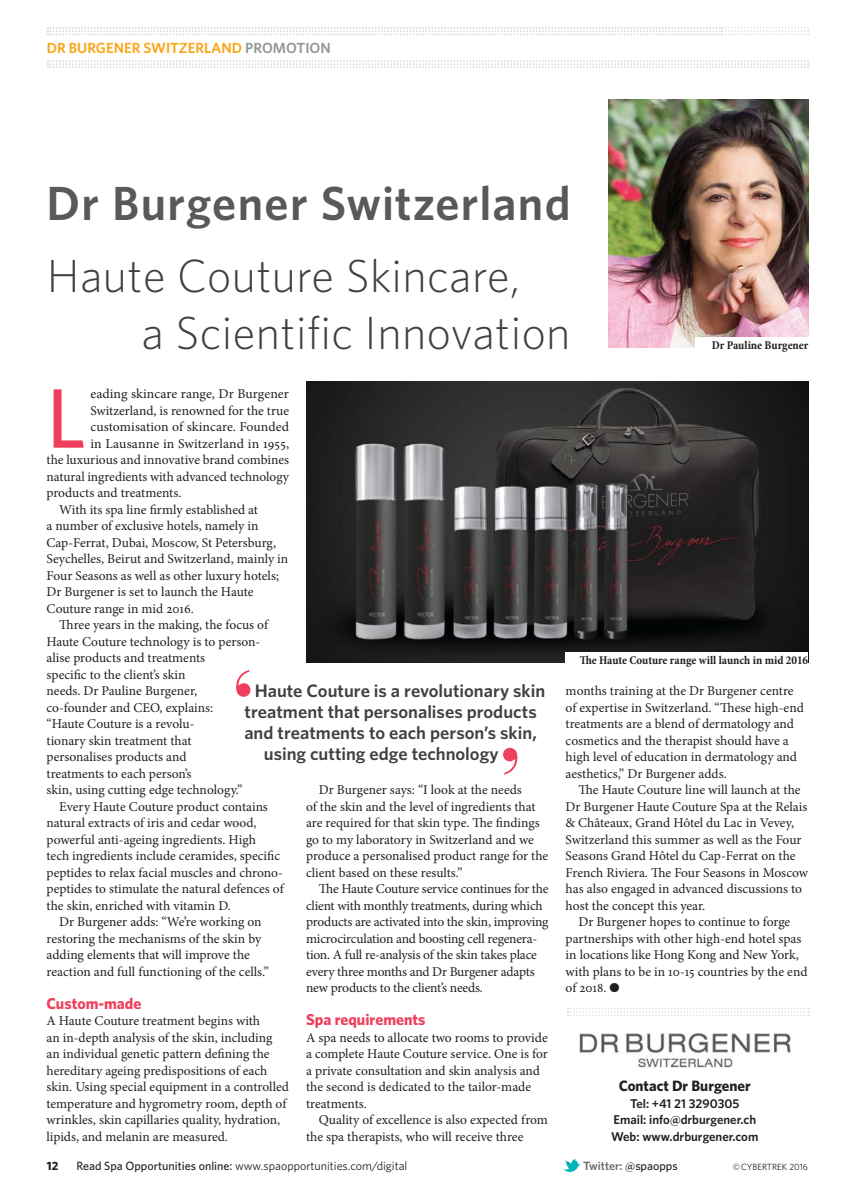
<style>
.page{position:relative;width:851px;height:1191px;background:#fff}
.page>*{position:absolute;margin:0;border:0;box-sizing:border-box;transform-origin:0 0}
.t1{font:500 84.45px "Whitney";color:#ef3f5c}
.t2{font:600 48px "Whitney";letter-spacing:.03em;color:#58595b}
.t3{font:300 46.5px/57px "Whitney";letter-spacing:.01em;color:#404041}
.t4{font:600 18px "Whitney";color:#404041}
.t5{font:700 15.75px "Whitney";color:#ef3f5c}
.t6{font:700 15px "Whitney";color:#231f20}
.t7{font:600 14.7px "Whitney";color:#faa61a}
.t8{font:13.5px/16.5px "Minion Pro";color:#231f20}
.t9{font:600 12.75px/16.5px "Whitney";color:#231f20;text-align:center}
.t10{font:12px "Whitney";color:#231f20}
.t11{font:700 condensed 12px "Minion Pro";color:#231f20}
.t12{font:600 12px "Whitney";color:#6d6e70}
.t13{font:700 12px "Whitney";color:#231f20}
.t14{font:9px "Whitney";color:#231f20}
.s1{color:#95979a}
.s2{font-weight:500}
.s3{font-weight:500;color:#231f20}
</style>
<div class="page">
<img style="left:563px;top:1159px;width:17px;height:13px">
<svg style="left:47px;top:60px;width:761px;height:8px"></svg>
<svg style="left:47px;top:27px;width:761px;height:8px"></svg>
<img style="left:608px;top:100px;width:200px;height:248px">
<div style="left:694px;top:337px;width:114px;height:12px;background:#fff"></div>
<img style="left:306px;top:382px;width:502px;height:280px">
<div style="left:565px;top:652px;width:243px;height:12px;background:#fff"></div>
<img style="left:579px;top:1033px;width:212px;height:35px">
<svg style="left:236px;top:670px;width:14px;height:27px"></svg>
<svg style="left:503px;top:748px;width:14px;height:26px"></svg>
<svg style="left:567px;top:1008px;width:241px;height:8px"></svg>
<p class="t7" style="left:47px;top:42px;width:285px">DR BURGENER SWITZERLAND <span class="s1">PROMOTION</span></p>
<h2 class="t2" style="left:47px;top:186px;width:525px">Dr Burgener Switzerland</h2>
<h3 class="t3" style="left:141px;top:252px;width:430px;text-indent:-95px">Haute Couture Skincare,<br>a Scientific Innovation</h3>
<p class="t11" style="left:711px;top:341px;width:98px">Dr Pauline Burgener</p>
<h1 class="t1" style="left:47px;top:387px;width:41px">L</h1>
<p class="t8" style="left:90px;top:387px;width:200px">eading skincare range, Dr Burgener</p>
<p class="t8" style="left:90px;top:403px;width:200px">Switzerland, is renowned for the true</p>
<p class="t8" style="left:90px;top:420px;width:200px">customisation of skincare. Founded</p>
<p class="t8" style="left:90px;top:436px;width:200px">in Lausanne in Switzerland in 1955,</p>
<p class="t8" style="left:47px;top:453px;width:244px">the luxurious and innovative brand combines</p>
<p class="t8" style="left:47px;top:469px;width:244px">natural ingredients with advanced technology</p>
<p class="t8" style="left:47px;top:486px;width:136px">products and treatments.</p>
<p class="t8" style="left:59px;top:502px;width:200px">With its spa line firmly established at</p>
<p class="t8" style="left:47px;top:519px;width:213px">a number of exclusive hotels, namely in</p>
<p class="t8" style="left:47px;top:535px;width:231px">Cap-Ferrat, Dubai, Moscow, St Petersburg,</p>
<p class="t8" style="left:47px;top:552px;width:243px">Seychelles, Beirut and Switzerland, mainly in</p>
<p class="t8" style="left:47px;top:568px;width:234px">Four Seasons as well as other luxury hotels;</p>
<p class="t8" style="left:47px;top:585px;width:208px">Dr Burgener is set to launch the Haute</p>
<p class="t8" style="left:47px;top:601px;width:149px">Couture range in mid 2016.</p>
<p class="t8" style="left:59px;top:618px;width:210px">Three years in the making, the focus of</p>
<p class="t8" style="left:47px;top:634px;width:215px">Haute Couture technology is to person-</p>
<p class="t8" style="left:47px;top:651px;width:160px">alise products and treatments</p>
<p class="t8" style="left:47px;top:667px;width:140px">specific to the client’s skin</p>
<p class="t8" style="left:47px;top:684px;width:152px">needs. Dr Pauline Burgener,</p>
<p class="t8" style="left:47px;top:700px;width:168px">co-founder and CEO, explains:</p>
<p class="t8" style="left:47px;top:717px;width:149px">“Haute Couture is a revolu-</p>
<p class="t8" style="left:47px;top:733px;width:146px">tionary skin treatment that</p>
<p class="t8" style="left:47px;top:750px;width:141px">personalises products and</p>
<p class="t8" style="left:47px;top:766px;width:146px">treatments to each person’s</p>
<p class="t8" style="left:47px;top:783px;width:197px">skin, using cutting edge technology.”</p>
<p class="t8" style="left:59px;top:799px;width:210px">Every Haute Couture product contains</p>
<p class="t8" style="left:47px;top:816px;width:212px">natural extracts of iris and cedar wood,</p>
<p class="t8" style="left:47px;top:832px;width:211px">powerful anti-ageing ingredients. High</p>
<p class="t8" style="left:47px;top:849px;width:235px">tech ingredients include ceramides, specific</p>
<p class="t8" style="left:47px;top:865px;width:238px">peptides to relax facial muscles and chrono-</p>
<p class="t8" style="left:47px;top:882px;width:238px">peptides to stimulate the natural defences of</p>
<p class="t8" style="left:47px;top:898px;width:186px">the skin, enriched with vitamin D.</p>
<p class="t8" style="left:59px;top:915px;width:204px">Dr Burgener adds: “We’re working on</p>
<p class="t8" style="left:47px;top:931px;width:216px">restoring the mechanisms of the skin by</p>
<p class="t8" style="left:47px;top:948px;width:205px">adding elements that will improve the</p>
<p class="t8" style="left:47px;top:964px;width:224px">reaction and full functioning of the cells.”</p>
<p class="t5" style="left:47px;top:997px;width:96px">Custom-made</p>
<p class="t8" style="left:47px;top:1014px;width:244px">A Haute Couture treatment begins with<br>an in-depth analysis of the skin, including<br>an individual genetic pattern defining the hereditary ageing predispositions of each skin. Using special equipment in a controlled temperature and hygrometry room, depth of wrinkles, skin capillaries quality, hydration, lipids, and melanin are measured.</p>
<h3 class="t4" style="left:255px;top:684px;width:292px">Haute Couture is a revolutionary skin</h3>
<h3 class="t4" style="left:244px;top:705px;width:293px">treatment that personalises products</h3>
<h3 class="t4" style="left:244px;top:726px;width:294px">and treatments to each person’s skin,</h3>
<h3 class="t4" style="left:264px;top:747px;width:236px">using cutting edge technology</h3>
<p class="t8" style="left:306px;top:783px;width:244px;text-indent:13px">Dr Burgener says: “I look at the needs<br>of the skin and the level of ingredients that are required for that skin type. The findings go to my laboratory in Switzerland and we produce a personalised product range for the client based on these results.”</p>
<p class="t8" style="left:306px;top:882px;width:244px;text-indent:13px">The Haute Couture service continues for the client with monthly treatments, during which products are activated into the skin, improving microcirculation and boosting cell regenera&shy;tion. A full re-analysis of the skin takes place every three months and Dr Burgener adapts new products to the client’s needs.</p>
<p class="t5" style="left:306px;top:1014px;width:121px">Spa requirements</p>
<p class="t8" style="left:306px;top:1030px;width:243px">A spa needs to allocate two rooms to provide a complete Haute Couture service. One is for a private consultation and skin analysis and the second is dedicated to the tailor-made treatments.</p>
<p class="t8" style="left:306px;top:1113px;width:243px;text-indent:13px">Quality of excellence is also expected from the spa therapists, who will receive three</p>
<p class="t11" style="left:579px;top:655px;width:230px">The Haute Couture range will launch in mid 2016</p>
<p class="t8" style="left:565px;top:684px;width:240px">months training at the Dr Burgener centre of expertise in Switzerland. “These high-end treatments are a blend of dermatology and cosmetics and the therapist should have a high level of education in dermatology and aesthetics,” Dr Burgener adds.</p>
<p class="t8" style="left:565px;top:783px;width:244px;text-indent:13px">The Haute Couture line will launch at the Dr Burgener Haute Couture Spa at the Relais &amp; Châteaux, Grand Hôtel du Lac in Vevey, Switzerland this summer as well as the Four Seasons Grand Hôtel du Cap-Ferrat on the French Riviera. The Four Seasons in Moscow has also engaged in advanced discussions to host the concept this year.</p>
<p class="t8" style="left:565px;top:915px;width:243px;text-indent:13px">Dr Burgener hopes to continue to forge partnerships with other high-end hotel spas in locations like Hong Kong and New York, with plans to be in 10-15 countries by the end of 2018. ●</p>
<p class="t6" style="left:618px;top:1080px;width:133px">Contact Dr Burgener</p>
<p class="t9" style="left:611px;top:1096px;width:149px">Tel: +41 21 3290305<br>Email: info@drburgener.ch<br>Web: www.drburgener.com</p>
<p class="t13" style="left:47px;top:1161px;width:13px">12</p>
<p class="t10" style="left:77px;top:1161px;width:332px"><span class="s2">Read Spa Opportunities online:</span> www.spaopportunities.com/digital</p>
<p class="t12" style="left:583px;top:1161px;width:96px">Twitter: <span class="s3">@spaopps</span></p>
<p class="t14" style="left:732px;top:1163px;width:77px">© CYBERTREK 2016</p>
</div>
